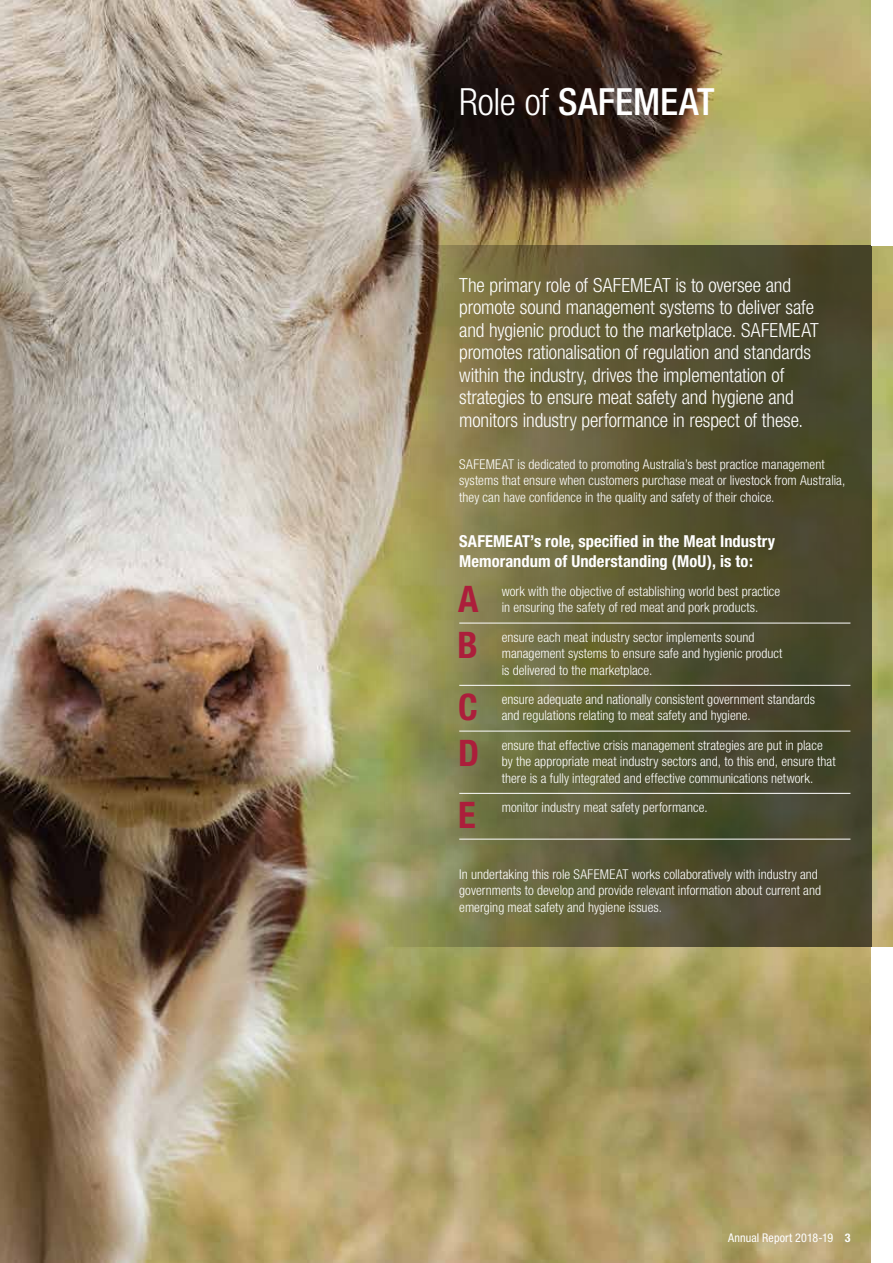
<style>
.page{position:relative;width:893px;height:1263px;background:#fff}
.page>*{position:absolute;margin:0;border:0;box-sizing:border-box;transform-origin:0 0}
.t1{font:500 condensed 37.5px "Helvetica Neue";letter-spacing:-.005em;color:#fff}
.t2{font:700 condensed 36.6px "Helvetica Neue";color:#ac1e3b}
.t3{font:300 condensed 19.5px/22.5px "Helvetica Neue";letter-spacing:-.01em;color:#fff}
.t4{font:700 condensed 16.5px/19.5px "Helvetica Neue";letter-spacing:.005em;color:#fff}
.t5{font:300 condensed 13.5px/16.5px "Helvetica Neue";letter-spacing:.005em;color:#fff}
.t6{font:condensed 12px "Helvetica Neue";letter-spacing:.01em;color:#fff}
.s1{font-weight:300}
.s2{font-weight:700}
</style>
<div class="page">
<img style="left:0;top:0;width:893px;height:1263px">
<svg style="left:342px;top:246px;width:530px;height:701px;background:#6a6741"></svg>
<hr style="left:459px;top:623px;width:391px;height:1px;background:#fff">
<hr style="left:459px;top:685px;width:391px;height:1px;background:#fff">
<hr style="left:459px;top:731px;width:391px;height:1px;background:#fff">
<hr style="left:459px;top:793px;width:391px;height:1px;background:#fff">
<hr style="left:459px;top:839px;width:391px;height:1px;background:#fff">
<div style="left:872px;top:0;width:21px;height:246px;background:#fff"></div>
<div style="left:872px;top:947px;width:21px;height:316px;background:#fff"></div>
<h1 class="t1" style="left:459px;top:79px;width:257px"><span class="s1">Role of</span> SAFEMEAT</h1>
<p class="t3" style="left:459px;top:274px;width:361px">The primary role of SAFEMEAT is to oversee and promote sound management systems to deliver safe and hygienic product to the marketplace. SAFEMEAT promotes rationalisation of regulation and standards within the industry, drives the implementation of strategies to ensure meat safety and hygiene and monitors industry performance in respect of these.</p>
<p class="t5" style="left:459px;top:456px;width:388px">SAFEMEAT is dedicated to promoting Australia’s best practice management systems that ensure when customers purchase meat or livestock from Australia, they can have confidence in the quality and safety of their choice.</p>
<p class="t4" style="left:459px;top:531px;width:317px">SAFEMEAT’s role, specified in the Meat Industry<br>Memorandum of Understanding (MoU), is to:</p>
<h2 class="t2" style="left:458px;top:577px;width:22px">A</h2>
<p class="t5" style="left:502px;top:583px;width:280px">work with the objective of establishing world best practice in ensuring the safety of red meat and pork products.</p>
<h2 class="t2" style="left:458px;top:623px;width:22px">B</h2>
<p class="t5" style="left:502px;top:628px;width:282px">ensure each meat industry sector implements sound management systems to ensure safe and hygienic product is delivered to the marketplace.</p>
<h2 class="t2" style="left:458px;top:685px;width:21px">C</h2>
<p class="t5" style="left:502px;top:691px;width:315px">ensure adequate and nationally consistent government standards and regulations relating to meat safety and hygiene.</p>
<h2 class="t2" style="left:458px;top:731px;width:23px">D</h2>
<p class="t5" style="left:502px;top:736px;width:335px">ensure that effective crisis management strategies are put in place by the appropriate meat industry sectors and, to this end, ensure that there is a fully integrated and effective communications network.</p>
<h2 class="t2" style="left:458px;top:793px;width:19px">E</h2>
<p class="t5" style="left:502px;top:799px;width:207px">monitor industry meat safety performance.</p>
<p class="t5" style="left:459px;top:866px;width:363px">In undertaking this role SAFEMEAT works collaboratively with industry and governments to develop and provide relevant information about current and emerging meat safety and hygiene issues.</p>
<p class="t6" style="left:728px;top:1230px;width:124px">Annual Report 2018-19 <span class="s2">3</span></p>
</div>
